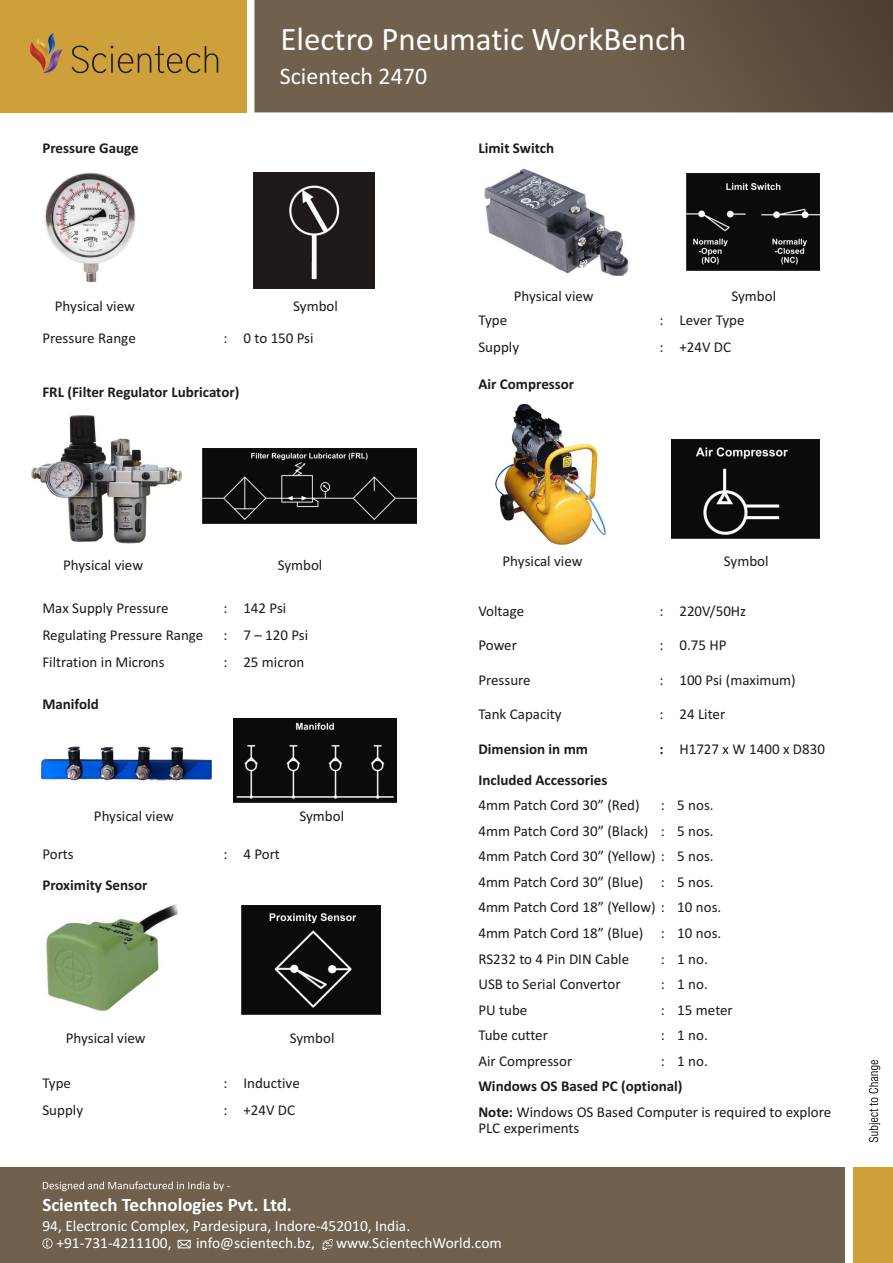
<style>
.page{position:relative;width:893px;height:1263px;background:#fff}
.page>*{position:absolute;margin:0;border:0;box-sizing:border-box;transform-origin:0 0}
.t1{font:33px "Calibri";color:#fff}
.t2{font:24px "Calibri";color:#fff}
.t3{font:700 19.05px "Calibri";color:#fff}
.t4{font:15.45px/17px "Calibri";color:#fff}
.t5{font:15px/25.5px "Calibri";color:#1f1a17}
.t6{font:700 15px "Calibri";color:#1f1a17}
.s1{font-weight:700}
</style>
<div class="page">
<img style="left:44px;top:172px;width:92px;height:110px">
<img style="left:254px;top:172px;width:121px;height:116px">
<img style="left:203px;top:449px;width:213px;height:75px">
<img style="left:32px;top:415px;width:150px;height:129px">
<img style="left:233px;top:718px;width:164px;height:85px">
<img style="left:42px;top:747px;width:169px;height:34px">
<svg style="left:254px;top:0;width:639px;height:112px;background:#685948"></svg>
<div style="left:0;top:0;width:246px;height:112px;background:#cea03c"></div>
<svg style="left:72px;top:46px;width:146px;height:27px"></svg>
<svg style="left:29px;top:33px;width:34px;height:40px"></svg>
<img style="left:241px;top:905px;width:140px;height:109px">
<img style="left:46px;top:904px;width:132px;height:108px">
<img style="left:686px;top:173px;width:133px;height:98px">
<img style="left:484px;top:168px;width:145px;height:108px">
<img style="left:671px;top:440px;width:148px;height:98px">
<img style="left:495px;top:404px;width:110px;height:140px">
<div style="left:0;top:1167px;width:845px;height:96px;background:#70614f"></div>
<div style="left:853px;top:1167px;width:40px;height:96px;background:#cfa13d"></div>
<svg style="left:869px;top:1060px;width:11px;height:82px"></svg>
<svg style="left:178px;top:1240px;width:12px;height:8px"></svg>
<svg style="left:322px;top:1239px;width:11px;height:11px"></svg>
<svg style="left:42px;top:1238px;width:11px;height:10px"></svg>
<svg style="left:43px;top:1181px;width:187px;height:10px"></svg>
<h1 class="t1" style="left:281px;top:25px;width:407px">Electro Pneumatic WorkBench</h1>
<p class="t6" style="left:42px;top:142px;width:98px">Pressure Gauge</p>
<h2 class="t2" style="left:280px;top:66px;width:149px">Scientech 2470</h2>
<p class="t6" style="left:478px;top:142px;width:77px">Limit Switch</p>
<p class="t5" style="left:55px;top:294px;width:81px">Physical view</p>
<p class="t5" style="left:293px;top:294px;width:46px">Symbol</p>
<p class="t5" style="left:42px;top:326px;width:95px">Pressure Range</p>
<p class="t5" style="left:224px;top:326px;width:91px">: 0 to 150 Psi</p>
<p class="t6" style="left:42px;top:385px;width:199px">FRL (Filter Regulator Lubricator)</p>
<p class="t5" style="left:514px;top:284px;width:81px">Physical view</p>
<p class="t5" style="left:731px;top:284px;width:46px">Symbol</p>
<p class="t5" style="left:478px;top:308px;width:30px">Type</p>
<p class="t5" style="left:660px;top:308px;width:86px">: Lever Type</p>
<p class="t5" style="left:478px;top:335px;width:42px">Supply</p>
<p class="t5" style="left:660px;top:335px;width:73px">: +24V DC</p>
<p class="t6" style="left:478px;top:378px;width:97px">Air Compressor</p>
<p class="t5" style="left:63px;top:554px;width:81px">Physical view</p>
<p class="t5" style="left:278px;top:554px;width:46px">Symbol</p>
<p class="t5" style="left:42px;top:596px;width:128px">Max Supply Pressure</p>
<p class="t5" style="left:224px;top:596px;width:64px">: 142 Psi</p>
<p class="t5" style="left:42px;top:623px;width:163px">Regulating Pressure Range</p>
<p class="t5" style="left:224px;top:623px;width:86px">: 7 – 120 Psi</p>
<p class="t5" style="left:42px;top:650px;width:124px">Filtration in Microns</p>
<p class="t5" style="left:224px;top:650px;width:82px">: 25 micron</p>
<p class="t6" style="left:42px;top:697px;width:58px">Manifold</p>
<p class="t5" style="left:94px;top:804px;width:81px">Physical view</p>
<p class="t5" style="left:299px;top:804px;width:46px">Symbol</p>
<p class="t5" style="left:42px;top:842px;width:33px">Ports</p>
<p class="t5" style="left:224px;top:842px;width:58px">: 4 Port</p>
<p class="t6" style="left:42px;top:879px;width:107px">Proximity Sensor</p>
<p class="t5" style="left:66px;top:1027px;width:81px">Physical view</p>
<p class="t5" style="left:290px;top:1027px;width:46px">Symbol</p>
<p class="t5" style="left:42px;top:1071px;width:30px">Type</p>
<p class="t5" style="left:224px;top:1071px;width:78px">: Inductive</p>
<p class="t5" style="left:42px;top:1098px;width:42px">Supply</p>
<p class="t5" style="left:224px;top:1098px;width:73px">: +24V DC</p>
<p class="t5" style="left:503px;top:549px;width:81px">Physical view</p>
<p class="t5" style="left:724px;top:549px;width:46px">Symbol</p>
<p class="t5" style="left:478px;top:599px;width:47px">Voltage</p>
<p class="t5" style="left:660px;top:599px;width:88px">: 220V/50Hz</p>
<p class="t5" style="left:478px;top:633px;width:40px">Power</p>
<p class="t5" style="left:660px;top:633px;width:68px">: 0.75 HP</p>
<p class="t5" style="left:478px;top:668px;width:54px">Pressure</p>
<p class="t5" style="left:660px;top:668px;width:138px">: 100 Psi (maximum)</p>
<p class="t5" style="left:478px;top:702px;width:85px">Tank Capacity</p>
<p class="t5" style="left:660px;top:702px;width:67px">: 24 Liter</p>
<p class="t6" style="left:478px;top:742px;width:111px">Dimension in mm</p>
<p class="t5" style="left:660px;top:737px;width:167px"><span class="s1">:</span> H1727 x W 1400 x D830</p>
<p class="t6" style="left:478px;top:774px;width:130px">Included Accessories</p>
<p class="t5" style="left:478px;top:794px;width:163px">4mm Patch Cord 30” (Red)</p>
<p class="t5" style="left:478px;top:794px;width:244px;text-indent:182px">: 5 nos.<br>4mm Patch Cord 30” (Black) : 5 nos.<br>4mm Patch Cord 30” (Yellow) : 5 nos.<br>4mm Patch Cord 30” (Blue) : 5 nos.<br>4mm Patch Cord 18” (Yellow) : 10 nos.<br>4mm Patch Cord 18” (Blue) : 10 nos.<br>RS232 to 4 Pin DIN Cable</p>
<p class="t5" style="left:661px;top:947px;width:49px">: 1 no.</p>
<p class="t5" style="left:478px;top:972px;width:144px">USB to Serial Convertor</p>
<p class="t5" style="left:661px;top:972px;width:49px">: 1 no.</p>
<p class="t5" style="left:478px;top:998px;width:51px">PU tube</p>
<p class="t5" style="left:661px;top:998px;width:74px">: 15 meter</p>
<p class="t5" style="left:478px;top:1023px;width:71px">Tube cutter</p>
<p class="t5" style="left:661px;top:1023px;width:49px">: 1 no.</p>
<p class="t5" style="left:478px;top:1049px;width:95px">Air Compressor</p>
<p class="t5" style="left:661px;top:1049px;width:49px">: 1 no.</p>
<p class="t5" style="left:478px;top:1074px;width:354px"><span class="s1">Windows OS Based PC (optional)<br>Note:</span> Windows OS Based Computer is required to explore</p>
<p class="t5" style="left:478px;top:1116px;width:103px">PLC experiments</p>
<p class="t3" style="left:42px;top:1197px;width:251px">Scientech Technologies Pvt. Ltd.</p>
<p class="t4" style="left:56px;top:1218px;width:355px;text-indent:-14px">94, Electronic Complex, Pardesipura, Indore-452010, India. +91-731-4211100,</p>
<p class="t4" style="left:196px;top:1235px;width:120px">info@scientech.bz,</p>
<p class="t4" style="left:336px;top:1235px;width:167px">www.ScientechWorld.com</p>
</div>
